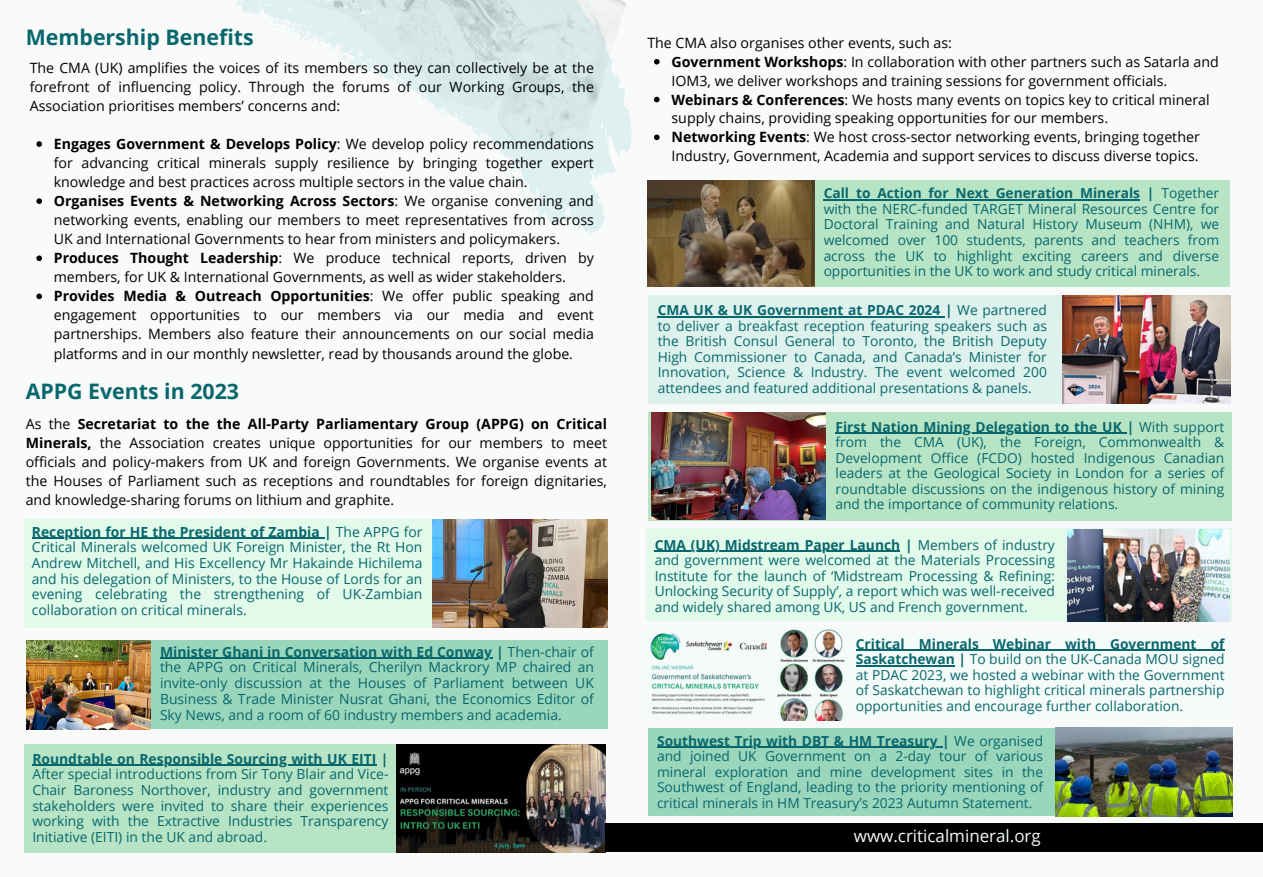
<style>
.page{position:relative;width:1263px;height:877px;background:#fff}
.page>*{position:absolute;margin:0;border:0;box-sizing:border-box;transform-origin:0 0}
.t1{font:700 21.3px "Open Sans";color:#08676d}
.t2{font:16.95px "Open Sans";color:#f4fbf9}
.t3{font:14.25px/18.9px "Open Sans";color:#000}
.t4{font:14.1px/19px "Open Sans";color:#000;text-align:justify}
.t5{font:13.95px/15.6px "Open Sans";color:#08676d;text-align:justify}
.t6{font:13.8px/15.6px "Open Sans";color:#08676d;text-align:justify}
.s1{font-weight:700}
</style>
<div class="page">
<div style="left:0;top:0;width:1263px;height:876px;background:#f9fafa"></div>
<svg style="left:225px;top:0;width:434px;height:255px"></svg>
<svg style="left:261px;top:6px;width:4px;height:6px"></svg>
<svg style="left:271px;top:18px;width:77px;height:46px"></svg>
<svg style="left:364px;top:66px;width:5px;height:5px"></svg>
<svg style="left:395px;top:76px;width:5px;height:7px"></svg>
<svg style="left:439px;top:111px;width:9px;height:5px"></svg>
<svg style="left:583px;top:3px;width:12px;height:15px"></svg>
<svg style="left:504px;top:167px;width:32px;height:49px"></svg>
<div style="left:26px;top:640px;width:581px;height:89px;background:#9ad6bb"></div>
<div style="left:24px;top:519px;width:581px;height:108px;background:#e1fae9"></div>
<img style="left:432px;top:520px;width:175px;height:108px">
<div style="left:24px;top:744px;width:581px;height:108px;background:#b7e4c4"></div>
<img style="left:396px;top:744px;width:209px;height:108px">
<svg style="left:36px;top:141px;width:6px;height:6px"></svg>
<svg style="left:36px;top:198px;width:6px;height:6px"></svg>
<svg style="left:36px;top:255px;width:6px;height:6px"></svg>
<svg style="left:36px;top:293px;width:6px;height:6px"></svg>
<hr style="left:32px;top:537px;width:292px;height:2px;background:#08676d">
<hr style="left:32px;top:764px;width:344px;height:1px;background:#08676d">
<div style="left:647px;top:632px;width:586px;height:87px;background:#f4fbf9"></div>
<img style="left:650px;top:629px;width:195px;height:91px">
<div style="left:647px;top:528px;width:585px;height:92px;background:#e1fae9"></div>
<img style="left:1068px;top:530px;width:71px;height:91px">
<div style="left:648px;top:727px;width:583px;height:88px;background:#9ad6bb"></div>
<img style="left:1056px;top:727px;width:83px;height:89px">
<div style="left:605px;top:823px;width:658px;height:29px;background:#000"></div>
<img style="left:1139px;top:180px;width:94px;height:637px">
<svg style="left:654px;top:59px;width:6px;height:5px"></svg>
<svg style="left:654px;top:97px;width:6px;height:5px"></svg>
<svg style="left:654px;top:134px;width:6px;height:6px"></svg>
<hr style="left:856px;top:649px;width:368px;height:1px;background:#08676d">
<hr style="left:856px;top:665px;width:99px;height:1px;background:#08676d">
<hr style="left:657px;top:746px;width:285px;height:1px;background:#08676d">
<hr style="left:655px;top:550px;width:245px;height:2px;background:#08676d">
<div style="left:648px;top:295px;width:583px;height:108px;background:#def2ed"></div>
<div style="left:648px;top:412px;width:584px;height:108px;background:#b7e4c4"></div>
<img style="left:651px;top:412px;width:175px;height:107px">
<hr style="left:835px;top:432px;width:292px;height:2px;background:#08676d">
<img style="left:27px;top:640px;width:123px;height:89px">
<hr style="left:160px;top:657px;width:332px;height:1px;background:#08676d">
<img style="left:1063px;top:295px;width:167px;height:108px">
<hr style="left:658px;top:316px;width:287px;height:1px;background:#08676d">
<div style="left:648px;top:180px;width:581px;height:107px;background:#b7e4c4"></div>
<img style="left:648px;top:180px;width:166px;height:106px">
<hr style="left:824px;top:199px;width:316px;height:1px;background:#08676d">
<p class="t1" style="left:26px;top:22px;width:230px">Membership Benefits</p>
<p class="t4" style="left:30px;top:58px;width:566px">The CMA (UK) amplifies the voices of its members so they can collectively be at the forefront of influencing policy. Through the forums of our Working Groups, the Association prioritises members’ concerns and:</p>
<p class="t4" style="left:54px;top:134px;width:542px"><span class="s1">Engages Government &amp; Develops Policy</span>: We develop policy recommendations for advancing critical minerals supply resilience by bringing together expert knowledge and best practices across multiple sectors in the value chain.</p>
<p class="t4" style="left:54px;top:191px;width:542px"><span class="s1">Organises Events &amp; Networking Across Sectors</span>: We organise convening and networking events, enabling our members to meet representatives from across UK and International Governments to hear from ministers and policymakers.</p>
<h2 class="t4" style="left:54px;top:248px;width:542px"><span class="s1">Produces Thought Leadership</span>: We produce technical reports, driven by members, for UK &amp; International Governments, as well as wider stakeholders.</h2>
<p class="t4" style="left:54px;top:286px;width:542px"><span class="s1">Provides Media &amp; Outreach Opportunities</span>: We offer public speaking and engagement opportunities to our members via our media and event partnerships. Members also feature their announcements on our social media platforms and in our monthly newsletter, read by thousands around the globe.</p>
<p class="t1" style="left:26px;top:376px;width:215px">APPG Events in 2023</p>
<p class="t4" style="left:26px;top:413px;width:583px">As the <span class="s1">Secretariat to the the All-Party Parliamentary Group (APPG) on Critical Minerals,</span> the Association creates unique opportunities for our members to meet officials and policy-makers from UK and foreign Governments. We organise events at the Houses of Parliament such as receptions and roundtables for foreign dignitaries, and knowledge-sharing forums on lithium and graphite.</p>
<p class="t5" style="left:32px;top:523px;width:392px"><span class="s1">Reception for HE the President of Zambia |</span> The APPG for Critical Minerals welcomed UK Foreign Minister, the Rt Hon Andrew Mitchell, and His Excellency Mr Hakainde Hichilema and his delegation of Ministers, to the House of Lords for an evening celebrating the strengthening of UK-Zambian collaboration on critical minerals.</p>
<h2 class="t5" style="left:160px;top:643px;width:435px"><span class="s1">Minister Ghani in Conversation with Ed Conway |</span> Then-chair of the APPG on Critical Minerals, Cherilyn Mackrory MP chaired an invite-only discussion at the Houses of Parliament between UK Business &amp; Trade Minister Nusrat Ghani, the Economics Editor of Sky News, and a room of 60 industry members and academia.</h2>
<p class="t5" style="left:32px;top:750px;width:358px"><span class="s1">Roundtable on Responsible Sourcing with UK EITI | </span>After special introductions from Sir Tony Blair and Vice-Chair Baroness Northover, industry and government stakeholders were invited to share their experiences working with the Extractive Industries Transparency Initiative (EITI) in the UK and abroad.</p>
<p class="t3" style="left:647px;top:33px;width:306px">The CMA also organises other events, such as:</p>
<p class="t3" style="left:671px;top:52px;width:549px"><span class="s1">Government Workshops</span>: In collaboration with other partners such as Satarla and<br>IOM3, we deliver workshops and training sessions for government officials.</p>
<p class="t3" style="left:671px;top:89px;width:540px"><span class="s1">Webinars &amp; Conferences</span>: We hosts many events on topics key to critical mineral supply chains, providing speaking opportunities for our members.</p>
<p class="t3" style="left:671px;top:127px;width:530px"><span class="s1">Networking Events</span>: We host cross-sector networking events, bringing together<br>Industry, Government, Academia and support services to discuss diverse topics.</p>
<p class="t6" style="left:824px;top:185px;width:397px"><span class="s1">Call to Action for Next Generation Minerals |</span> Together with the NERC-funded TARGET Mineral Resources Centre for Doctoral Training and Natural History Museum (NHM), we welcomed over 100 students, parents and teachers from across the UK to highlight exciting careers and diverse opportunities in the UK to work and study critical minerals.</p>
<p class="t6" style="left:658px;top:302px;width:391px"><span class="s1">CMA UK &amp; UK Government at PDAC 2024 |</span> We partnered to deliver a breakfast reception featuring speakers such as the British Consul General to Toronto, the British Deputy High Commissioner to Canada, and Canada’s Minister for Innovation, Science &amp; Industry. The event welcomed 200 attendees and featured additional presentations &amp; panels.</p>
<p class="t6" style="left:835px;top:418px;width:390px"><span class="s1">First Nation Mining Delegation to the UK |</span> With support from the CMA (UK), the Foreign, Commonwealth &amp; Development Office (FCDO) hosted Indigenous Canadian leaders at the Geological Society in London for a series of roundtable discussions on the indigenous history of mining and the importance of community relations.</p>
<p class="t6" style="left:655px;top:536px;width:402px"><span class="s1">CMA (UK) Midstream Paper Launch |</span> Members of industry and government were welcomed at the Materials Processing Institute for the launch of ‘Midstream Processing &amp; Refining:<br>Unlocking Security of Supply’, a report which was well-received and widely shared among UK, US and French government.</p>
<p class="t6" style="left:856px;top:635px;width:370px"><span class="s1">Critical Minerals Webinar with Government of Saskatchewan |</span> To build on the UK-Canada MOU signed at PDAC 2023, we hosted a webinar with the Government of Saskatchewan to highlight critical minerals partnership opportunities and encourage further collaboration.</p>
<p class="t6" style="left:657px;top:732px;width:388px"><span class="s1">Southwest Trip with DBT &amp; HM Treasury |</span> We organised and joined UK Government on a 2-day tour of various mineral exploration and mine development sites in the Southwest of England, leading to the priority mentioning of critical minerals in HM Treasury’s 2023 Autumn Statement.</p>
<p class="t2" style="left:854px;top:823px;width:188px">www.criticalmineral.org</p>
</div>
